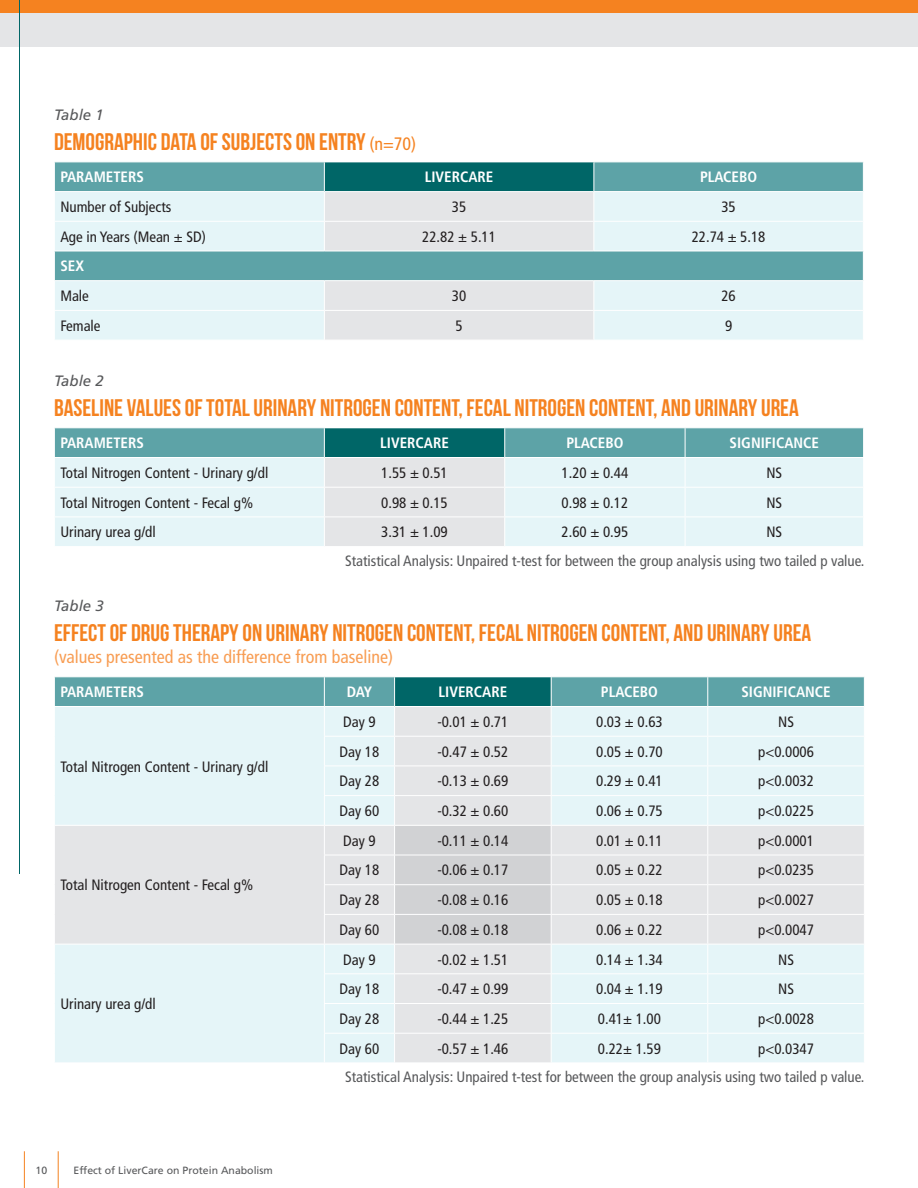
<style>
.page{position:relative;width:918px;height:1188px;background:#fff}
.page>*{position:absolute;margin:0;border:0;box-sizing:border-box;transform-origin:0 0}
.t1{font:24px "Bebas Neue";color:#f58220}
.t2{font:condensed 18px "Frutiger LT Std";color:#f89d53}
.t3{font:condensed 15px "Frutiger LT Std";color:#231f20}
.t4{font:condensed 15px "Frutiger LT Std";color:#57585a}
.t5{font:700 condensed 15px "Frutiger LT Std";color:#fff}
.t6{font:italic 15px "Frutiger LT Std";color:#57585a}
.t7{font:10.5px "Frutiger LT Std";color:#57585a}
.s1{font-family:"Frutiger LT Std";font-stretch:condensed;font-size:18px}
</style>
<div class="page">
<hr style="left:24px;top:1151px;width:1px;height:37px;background:#f58220">
<hr style="left:58px;top:1151px;width:1px;height:37px;background:#f58220">
<div style="left:0;top:0;width:918px;height:14px;background:#f58220"></div>
<div style="left:0;top:14px;width:918px;height:33px;background:#e4e5e7"></div>
<hr style="left:19px;top:0;width:1px;height:874px;background:#006667">
<div style="left:55px;top:163px;width:808px;height:28px;background:#5da3a7"></div>
<svg style="left:55px;top:192px;width:808px;height:148px;background:#cae5e8"></svg>
<hr style="left:54px;top:221px;width:270px;height:1px;background:#fff">
<hr style="left:594px;top:221px;width:270px;height:1px;background:#fff">
<hr style="left:54px;top:251px;width:270px;height:1px;background:#fff">
<hr style="left:594px;top:251px;width:270px;height:1px;background:#fff">
<hr style="left:54px;top:280px;width:270px;height:1px;background:#fff">
<hr style="left:594px;top:280px;width:270px;height:1px;background:#fff">
<hr style="left:54px;top:310px;width:270px;height:1px;background:#fff">
<svg style="left:54px;top:162px;width:1px;height:118px"></svg>
<hr style="left:594px;top:310px;width:270px;height:1px;background:#fff">
<svg style="left:324px;top:162px;width:271px;height:178px;background:#aac7c9"></svg>
<svg style="left:54px;top:428px;width:810px;height:118px;background:#bfdbde"></svg>
<svg style="left:54px;top:677px;width:811px;height:386px;background:#d8e6e9"></svg>
<p class="t6" style="left:54px;top:106px;width:51px">Table 1</p>
<p class="t1" style="left:54px;top:128px;width:364px">DEMOGRAPHIC DATA OF SUBJECTS ON ENTRY <span class="s1">(n=70)</span></p>
<p class="t5" style="left:60px;top:168px;width:85px">PARAMETERS</p>
<p class="t5" style="left:425px;top:168px;width:70px">LIVERCARE</p>
<p class="t5" style="left:700px;top:168px;width:59px">PLACEBO</p>
<p class="t3" style="left:60px;top:198px;width:113px">Number of Subjects</p>
<p class="t3" style="left:452px;top:198px;width:16px">35</p>
<p class="t3" style="left:721px;top:198px;width:16px">35</p>
<p class="t3" style="left:60px;top:228px;width:147px">Age in Years (Mean ± SD)</p>
<p class="t3" style="left:422px;top:228px;width:75px">22.82 ± 5.11</p>
<p class="t3" style="left:692px;top:228px;width:75px">22.74 ± 5.18</p>
<p class="t5" style="left:60px;top:257px;width:25px">SEX</p>
<p class="t3" style="left:60px;top:287px;width:30px">Male</p>
<p class="t3" style="left:452px;top:287px;width:16px">30</p>
<p class="t3" style="left:721px;top:287px;width:16px">26</p>
<p class="t3" style="left:60px;top:317px;width:42px">Female</p>
<p class="t3" style="left:456px;top:317px;width:9px">5</p>
<p class="t3" style="left:725px;top:317px;width:9px">9</p>
<p class="t6" style="left:54px;top:372px;width:51px">Table 2</p>
<p class="t1" style="left:54px;top:394px;width:746px">BASELINE VALUES OF TOTAL URINARY NITROGEN CONTENT, FECAL NITROGEN CONTENT, AND URINARY UREA</p>
<p class="t5" style="left:60px;top:434px;width:85px">PARAMETERS</p>
<p class="t5" style="left:380px;top:434px;width:70px">LIVERCARE</p>
<p class="t5" style="left:566px;top:434px;width:59px">PLACEBO</p>
<p class="t5" style="left:730px;top:434px;width:91px">SIGNIFICANCE</p>
<p class="t3" style="left:60px;top:464px;width:209px">Total Nitrogen Content - Urinary g/dl</p>
<p class="t3" style="left:381px;top:464px;width:68px">1.55 ± 0.51</p>
<p class="t3" style="left:562px;top:464px;width:68px">1.20 ± 0.44</p>
<p class="t3" style="left:766px;top:464px;width:17px">NS</p>
<p class="t3" style="left:60px;top:494px;width:194px">Total Nitrogen Content - Fecal g%</p>
<p class="t3" style="left:381px;top:494px;width:68px">0.98 ± 0.15</p>
<p class="t3" style="left:562px;top:494px;width:68px">0.98 ± 0.12</p>
<p class="t3" style="left:766px;top:494px;width:17px">NS</p>
<p class="t3" style="left:60px;top:523px;width:97px">Urinary urea g/dl</p>
<p class="t3" style="left:381px;top:523px;width:68px">3.31 ± 1.09</p>
<p class="t3" style="left:562px;top:523px;width:68px">2.60 ± 0.95</p>
<p class="t3" style="left:766px;top:523px;width:17px">NS</p>
<p class="t6" style="left:54px;top:597px;width:51px">Table 3</p>
<p class="t4" style="left:345px;top:552px;width:521px">Statistical Analysis: Unpaired t-test for between the group analysis using two tailed p value.</p>
<p class="t1" style="left:54px;top:619px;width:759px">EFFECT OF DRUG THERAPY ON URINARY NITROGEN CONTENT, FECAL NITROGEN CONTENT, AND URINARY UREA</p>
<p class="t2" style="left:54px;top:646px;width:341px">(values presented as the difference from baseline)</p>
<p class="t5" style="left:60px;top:683px;width:85px">PARAMETERS</p>
<p class="t5" style="left:347px;top:683px;width:27px">DAY</p>
<p class="t5" style="left:439px;top:683px;width:70px">LIVERCARE</p>
<p class="t5" style="left:601px;top:683px;width:59px">PLACEBO</p>
<p class="t5" style="left:741px;top:683px;width:91px">SIGNIFICANCE</p>
<p class="t3" style="left:60px;top:758px;width:209px">Total Nitrogen Content - Urinary g/dl</p>
<p class="t3" style="left:60px;top:876px;width:194px">Total Nitrogen Content - Fecal g%</p>
<p class="t3" style="left:60px;top:995px;width:97px">Urinary urea g/dl</p>
<p class="t7" style="left:36px;top:1164px;width:13px">10</p>
<p class="t7" style="left:74px;top:1164px;width:201px">Effect of LiverCare on Protein Anabolism</p>
<p class="t3" style="left:343px;top:713px;width:34px">Day 9</p>
<p class="t3" style="left:437px;top:713px;width:73px">-0.01 ± 0.71</p>
<p class="t3" style="left:596px;top:713px;width:68px">0.03 ± 0.63</p>
<p class="t3" style="left:778px;top:713px;width:17px">NS</p>
<p class="t3" style="left:340px;top:743px;width:41px">Day 18</p>
<p class="t3" style="left:437px;top:743px;width:73px">-0.47 ± 0.52</p>
<p class="t3" style="left:596px;top:743px;width:68px">0.05 ± 0.70</p>
<p class="t3" style="left:758px;top:743px;width:57px">p&lt;0.0006</p>
<p class="t3" style="left:340px;top:772px;width:41px">Day 28</p>
<p class="t3" style="left:437px;top:772px;width:73px">-0.13 ± 0.69</p>
<p class="t3" style="left:596px;top:772px;width:68px">0.29 ± 0.41</p>
<p class="t3" style="left:758px;top:772px;width:57px">p&lt;0.0032</p>
<p class="t3" style="left:340px;top:802px;width:41px">Day 60</p>
<p class="t3" style="left:437px;top:802px;width:73px">-0.32 ± 0.60</p>
<p class="t3" style="left:596px;top:802px;width:68px">0.06 ± 0.75</p>
<p class="t3" style="left:758px;top:802px;width:57px">p&lt;0.0225</p>
<p class="t3" style="left:343px;top:832px;width:34px">Day 9</p>
<p class="t3" style="left:437px;top:832px;width:73px">-0.11 ± 0.14</p>
<p class="t3" style="left:596px;top:832px;width:68px">0.01 ± 0.11</p>
<p class="t3" style="left:758px;top:832px;width:57px">p&lt;0.0001</p>
<p class="t3" style="left:340px;top:862px;width:41px">Day 18</p>
<p class="t3" style="left:437px;top:862px;width:73px">-0.06 ± 0.17</p>
<p class="t3" style="left:596px;top:862px;width:68px">0.05 ± 0.22</p>
<p class="t3" style="left:758px;top:862px;width:57px">p&lt;0.0235</p>
<p class="t3" style="left:340px;top:891px;width:41px">Day 28</p>
<p class="t3" style="left:437px;top:891px;width:73px">-0.08 ± 0.16</p>
<p class="t3" style="left:596px;top:891px;width:68px">0.05 ± 0.18</p>
<p class="t3" style="left:758px;top:891px;width:57px">p&lt;0.0027</p>
<p class="t3" style="left:340px;top:921px;width:41px">Day 60</p>
<p class="t3" style="left:437px;top:921px;width:73px">-0.08 ± 0.18</p>
<p class="t3" style="left:596px;top:921px;width:68px">0.06 ± 0.22</p>
<p class="t3" style="left:758px;top:921px;width:57px">p&lt;0.0047</p>
<p class="t3" style="left:343px;top:951px;width:34px">Day 9</p>
<p class="t3" style="left:437px;top:951px;width:73px">-0.02 ± 1.51</p>
<p class="t3" style="left:596px;top:951px;width:68px">0.14 ± 1.34</p>
<p class="t3" style="left:778px;top:951px;width:17px">NS</p>
<p class="t3" style="left:340px;top:980px;width:41px">Day 18</p>
<p class="t3" style="left:437px;top:980px;width:73px">-0.47 ± 0.99</p>
<p class="t3" style="left:596px;top:980px;width:68px">0.04 ± 1.19</p>
<p class="t3" style="left:778px;top:980px;width:17px">NS</p>
<p class="t3" style="left:340px;top:1010px;width:41px">Day 28</p>
<p class="t3" style="left:437px;top:1010px;width:73px">-0.44 ± 1.25</p>
<p class="t3" style="left:598px;top:1010px;width:65px">0.41± 1.00</p>
<p class="t3" style="left:758px;top:1010px;width:57px">p&lt;0.0028</p>
<p class="t3" style="left:340px;top:1040px;width:41px">Day 60</p>
<p class="t3" style="left:437px;top:1040px;width:73px">-0.57 ± 1.46</p>
<p class="t3" style="left:598px;top:1040px;width:65px">0.22± 1.59</p>
<p class="t3" style="left:758px;top:1040px;width:57px">p&lt;0.0347</p>
<p class="t4" style="left:345px;top:1068px;width:521px">Statistical Analysis: Unpaired t-test for between the group analysis using two tailed p value.</p>
</div>
